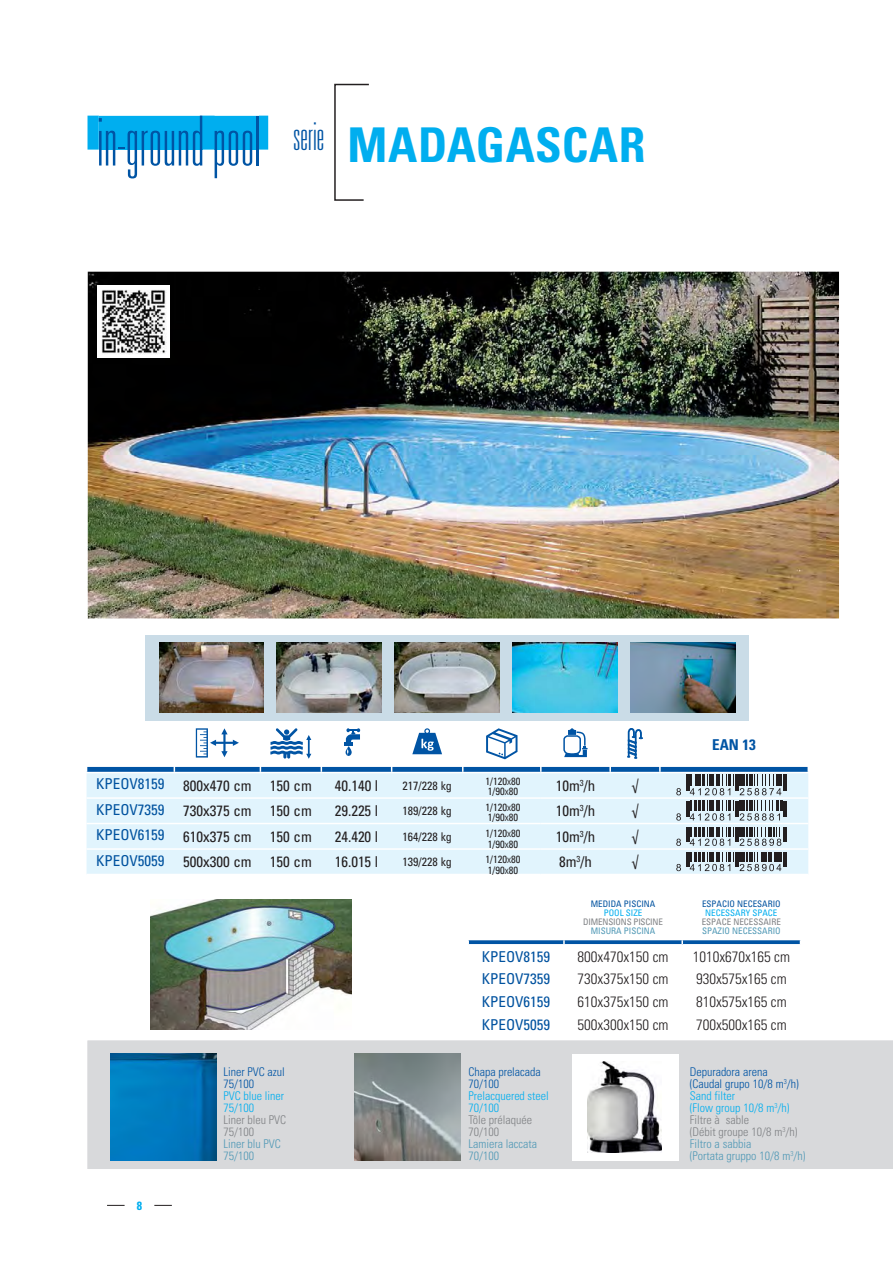
<style>
.page{position:relative;width:893px;height:1263px;background:#fff}
.page>*{position:absolute;margin:0;border:0;box-sizing:border-box;transform-origin:0 0}
.t1{font:100 ultra-condensed 69px "Univers LT Std";color:#0054a4}
.t2{font:700 condensed 48px "Univers LT Std";letter-spacing:.01em;color:#00aeef}
.t3{font:100 ultra-condensed 40.2px "Univers LT Std";color:#0054a4}
.t4{font:condensed 15px "Univers LT Std";color:#231f20}
.t5{font:300 condensed 15px "Univers LT Std";color:#231f20}
.t6{font:condensed 15px "Univers LT Std";color:#00529f}
.t7{font:700 condensed 15px "Univers LT Std";color:#0054a4}
.t8{font:300 condensed 12px/12px "Univers LT Std";color:#0054a4}
.t9{font:300 condensed 12px/12px "Univers LT Std";color:#00aeef}
.t10{font:300 condensed 12px/12px "Univers LT Std";color:#808285}
.t11{font:300 condensed 12px/12px "Univers LT Std";color:#5199b6}
.t12{font:condensed 12px "Univers LT Std";color:#231f20}
.t13{font:700 condensed 12px "Univers LT Std";color:#00aeef}
.t14{font:condensed 10.5px/10.5px "Univers LT Std";color:#231f20}
.t15{font:condensed 9px "Univers LT Std";color:#00529f}
.t16{font:condensed 9px "Univers LT Std";color:#5199b6}
.t17{font:condensed 9px "Univers LT Std";color:#00aeef}
.t18{font:condensed 9px "Univers LT Std";letter-spacing:-.02em;color:#808285}
.t19{font:condensed 9px "Univers LT Std";color:#808285}
.s1{font-size:7.35px}
.s2{color:#00529f}
.s3{color:#00aeef}
.s4{color:#808285}
.s5{color:#5199b6}
</style>
<div class="page">
<svg style="left:154px;top:1205px;width:18px;height:1px"></svg>
<svg style="left:107px;top:1205px;width:18px;height:1px"></svg>
<div style="left:87px;top:1040px;width:805px;height:129px;background:#d8d9db"></div>
<img style="left:88px;top:272px;width:751px;height:346px">
<svg style="left:334px;top:83px;width:35px;height:118px"></svg>
<svg style="left:87px;top:116px;width:181px;height:34px"></svg>
<div style="left:99px;top:116px;width:103px;height:34px;background:#00aeef"></div>
<div style="left:214px;top:116px;width:45px;height:34px;background:#00aeef"></div>
<div style="left:468px;top:940px;width:96px;height:5px;background:#0054a4"></div>
<div style="left:564px;top:940px;width:118px;height:5px;background:#0054a4"></div>
<div style="left:682px;top:940px;width:118px;height:5px;background:#0054a4"></div>
<hr style="left:467px;top:944px;width:215px;height:2px;background:#fff">
<hr style="left:682px;top:944px;width:119px;height:2px;background:#fff">
<div style="left:87px;top:795px;width:721px;height:79px;background:#e1f4fd"></div>
<hr style="left:87px;top:797px;width:454px;height:2px;background:#fff">
<hr style="left:541px;top:797px;width:267px;height:2px;background:#fff">
<hr style="left:87px;top:823px;width:454px;height:1px;background:#fff">
<hr style="left:541px;top:823px;width:267px;height:1px;background:#fff">
<hr style="left:87px;top:848px;width:454px;height:2px;background:#fff">
<hr style="left:541px;top:848px;width:267px;height:2px;background:#fff">
<svg style="left:196px;top:728px;width:43px;height:30px"></svg>
<svg style="left:270px;top:728px;width:41px;height:31px"></svg>
<svg style="left:344px;top:728px;width:16px;height:28px"></svg>
<svg style="left:412px;top:728px;width:30px;height:26px"></svg>
<svg style="left:486px;top:728px;width:31px;height:31px"></svg>
<svg style="left:563px;top:728px;width:24px;height:29px"></svg>
<svg style="left:627px;top:728px;width:15px;height:31px"></svg>
<img style="left:354px;top:1054px;width:106px;height:106px">
<img style="left:110px;top:1054px;width:107px;height:106px">
<img style="left:150px;top:899px;width:201px;height:130px">
<div style="left:572px;top:1054px;width:106px;height:106px;background:#fff"></div>
<img style="left:587px;top:1062px;width:74px;height:90px">
<div style="left:145px;top:635px;width:604px;height:86px;background:#cadce7"></div>
<img style="left:159px;top:643px;width:105px;height:70px">
<img style="left:277px;top:643px;width:104px;height:70px">
<img style="left:394px;top:643px;width:105px;height:70px">
<img style="left:512px;top:643px;width:105px;height:70px">
<img style="left:630px;top:643px;width:105px;height:70px">
<img style="left:97px;top:285px;width:73px;height:73px">
<svg style="left:86px;top:767px;width:723px;height:28px;background:#b3cfe3"></svg>
<svg style="left:676px;top:801px;width:110px;height:20px;background:#96a0a6"></svg>
<svg style="left:676px;top:827px;width:110px;height:19px;background:#939ca2"></svg>
<svg style="left:676px;top:852px;width:110px;height:19px;background:#8c959a"></svg>
<h1 class="t1" style="left:97px;top:112px;width:165px">in-ground pool</h1>
<h2 class="t2" style="left:347px;top:125px;width:300px">MADAGASCAR</h2>
<h3 class="t3" style="left:293px;top:119px;width:32px">serie</h3>
<p class="t14" style="left:485px;top:776px;width:36px">1/120<span class="s1">X</span>80<br>1/90<span class="s1">X</span>80</p>
<p class="t14" style="left:485px;top:802px;width:36px">1/120<span class="s1">X</span>80<br>1/90<span class="s1">X</span>80</p>
<p class="t14" style="left:485px;top:828px;width:36px">1/120<span class="s1">X</span>80<br>1/90<span class="s1">X</span>80</p>
<p class="t14" style="left:485px;top:854px;width:36px">1/120<span class="s1">X</span>80<br>1/90<span class="s1">X</span>80</p>
<p class="t4" style="left:96px;top:779px;width:217px"><span class="s2">KPEOV8159</span> 800x470 cm 150 cm</p>
<p class="t4" style="left:335px;top:779px;width:45px">40.140 l</p>
<p class="t12" style="left:402px;top:780px;width:51px">217/228 kg</p>
<p class="t4" style="left:555px;top:779px;width:41px">10m<sup>3</sup>/h</p>
<p class="t4" style="left:631px;top:779px;width:9px">√</p>
<p class="t4" style="left:96px;top:805px;width:217px"><span class="s2">KPEOV7359</span> 730x375 cm 150 cm</p>
<p class="t4" style="left:335px;top:805px;width:45px">29.225 l</p>
<p class="t12" style="left:402px;top:806px;width:51px">189/228 kg</p>
<p class="t4" style="left:555px;top:805px;width:41px">10m<sup>3</sup>/h</p>
<p class="t4" style="left:631px;top:805px;width:9px">√</p>
<p class="t4" style="left:96px;top:830px;width:217px"><span class="s2">KPEOV6159</span> 610x375 cm 150 cm</p>
<p class="t4" style="left:335px;top:830px;width:45px">24.420 l</p>
<p class="t12" style="left:402px;top:831px;width:51px">164/228 kg</p>
<p class="t4" style="left:555px;top:830px;width:41px">10m<sup>3</sup>/h</p>
<p class="t4" style="left:631px;top:830px;width:9px">√</p>
<p class="t4" style="left:96px;top:856px;width:217px"><span class="s2">KPEOV5059</span> 500x300 cm 150 cm</p>
<p class="t4" style="left:335px;top:856px;width:45px">16.015 l</p>
<p class="t12" style="left:402px;top:857px;width:51px">139/228 kg</p>
<p class="t4" style="left:559px;top:856px;width:35px">8m<sup>3</sup>/h</p>
<p class="t4" style="left:631px;top:856px;width:9px">√</p>
<p class="t15" style="left:590px;top:900px;width:66px">MEDIDA PISCINA</p>
<p class="t17" style="left:603px;top:909px;width:40px">POOL SIZE</p>
<p class="t18" style="left:583px;top:918px;width:81px">DIMENSIONS PISCINE</p>
<p class="t16" style="left:590px;top:927px;width:66px">MISURA PISCINA</p>
<p class="t7" style="left:712px;top:738px;width:45px">EAN 13</p>
<p class="t15" style="left:702px;top:900px;width:80px">ESPACIO NECESARIO</p>
<p class="t17" style="left:705px;top:909px;width:74px">NECESSARY SPACE</p>
<p class="t19" style="left:701px;top:918px;width:81px">ESPACE NECESSAIRE</p>
<p class="t16" style="left:702px;top:927px;width:80px">SPAZIO NECESSARIO</p>
<p class="t13" style="left:137px;top:1201px;width:7px">8</p>
<p class="t8" style="left:223px;top:1067px;width:63px">Liner PVC azul<br>75/100</p>
<p class="t9" style="left:223px;top:1091px;width:62px">PVC blue liner<br>75/100</p>
<p class="t10" style="left:223px;top:1115px;width:64px">Liner bleu PVC<br>75/100</p>
<p class="t11" style="left:223px;top:1139px;width:59px">Liner blu PVC<br>75/100</p>
<p class="t6" style="left:482px;top:950px;width:70px">KPEOV8159</p>
<p class="t5" style="left:577px;top:950px;width:93px">800x470x150 cm</p>
<p class="t5" style="left:692px;top:950px;width:99px">1010x670x165 cm</p>
<p class="t6" style="left:482px;top:973px;width:70px">KPEOV7359</p>
<p class="t5" style="left:577px;top:973px;width:93px">730x375x150 cm</p>
<p class="t5" style="left:696px;top:973px;width:92px">930x575x165 cm</p>
<p class="t6" style="left:482px;top:996px;width:70px">KPEOV6159</p>
<p class="t5" style="left:577px;top:996px;width:93px">610x375x150 cm</p>
<p class="t5" style="left:696px;top:996px;width:92px">810x575x165 cm</p>
<p class="t6" style="left:482px;top:1019px;width:70px">KPEOV5059</p>
<p class="t5" style="left:577px;top:1019px;width:93px">500x300x150 cm</p>
<p class="t5" style="left:696px;top:1019px;width:92px">700x500x165 cm</p>
<p class="t8" style="left:468px;top:1067px;width:74px">Chapa prelacada<br>70/100</p>
<p class="t9" style="left:468px;top:1091px;width:82px">Prelacquered steel<br>70/100</p>
<p class="t10" style="left:468px;top:1115px;width:65px">Tôle prélaquée<br>70/100</p>
<p class="t11" style="left:468px;top:1139px;width:70px">Lamiera laccata<br>70/100</p>
<p class="t8" style="left:689px;top:1067px;width:117px">Depuradora arena<br>(Caudal grupo 10/8 m<sup>3</sup>/h)<br><span class="s3">Sand filter<br>(Flow group 10/8 m</span><sup>3</sup><span class="s3">/h)<br></span><span class="s4">Filtre à sable<br>(Débit groupe 10/8 m</span><sup>3</sup><span class="s4">/h)<br></span><span class="s5">Filtro a sabbia<br>(Portata gruppo 10/8 m</span><sup>3</sup><span class="s5">/h)</span></p>
</div>
